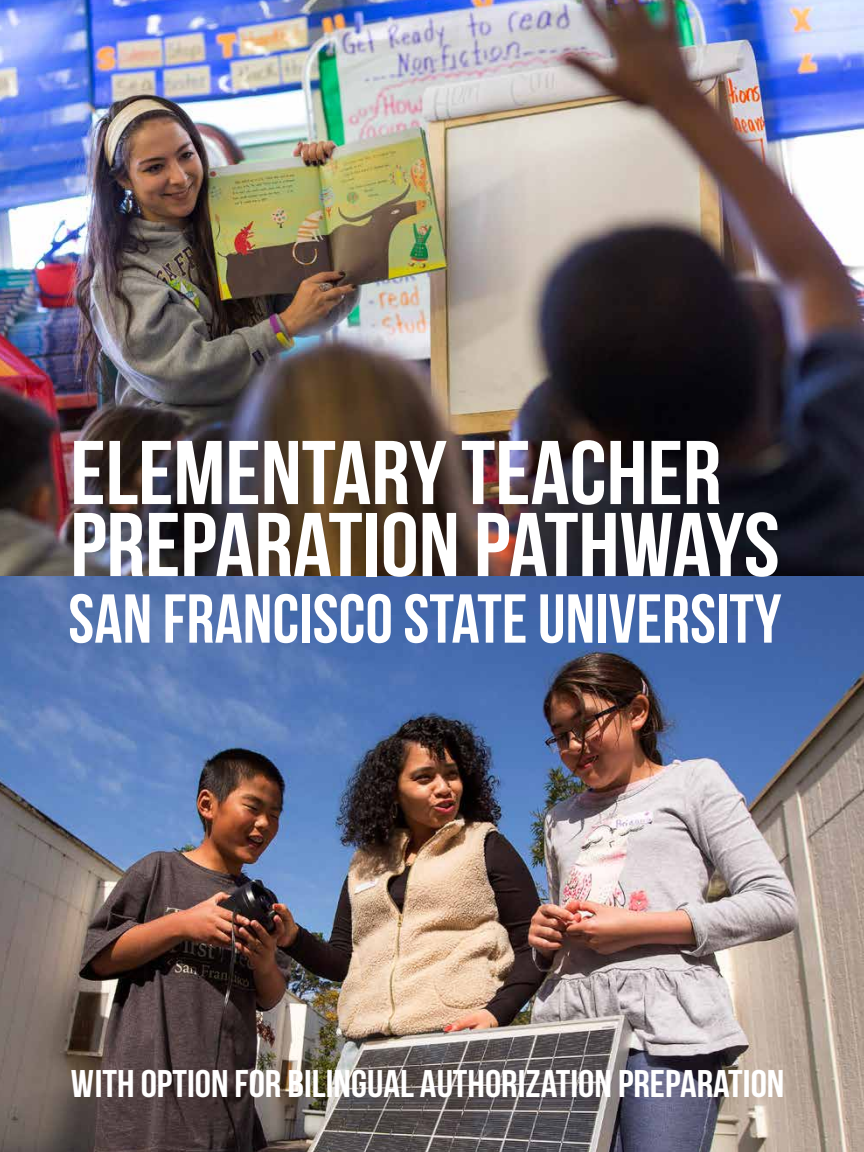
<style>
.page{position:relative;width:864px;height:1152px;background:#fff}
.page>*{position:absolute;margin:0;border:0;box-sizing:border-box;transform-origin:0 0}
.t1{font:90.2px/72px "Bebas Neue";color:#fff;scale:1.06 1}
.t2{font:69px "Bebas Neue";letter-spacing:.005em;color:#fff}
.t3{font:38.6px "Bebas Neue";color:#fff;scale:1.06 1}
</style>
<div class="page">
<img style="left:0;top:0;width:864px;height:1152px">
<h1 class="t1" style="left:70px;top:436px;width:671px">ELEMENTARY TEACHER<br>PREPARATION PATHWAYS</h1>
<h2 class="t2" style="left:68px;top:581px;width:715px">SAN FRANCISCO STATE UNIVERSITY</h2>
<p class="t3" style="left:71px;top:1063px;width:675px">WITH OPTION FOR BILINGUAL AUTHORIZATION PREPARATION</p>
</div>
